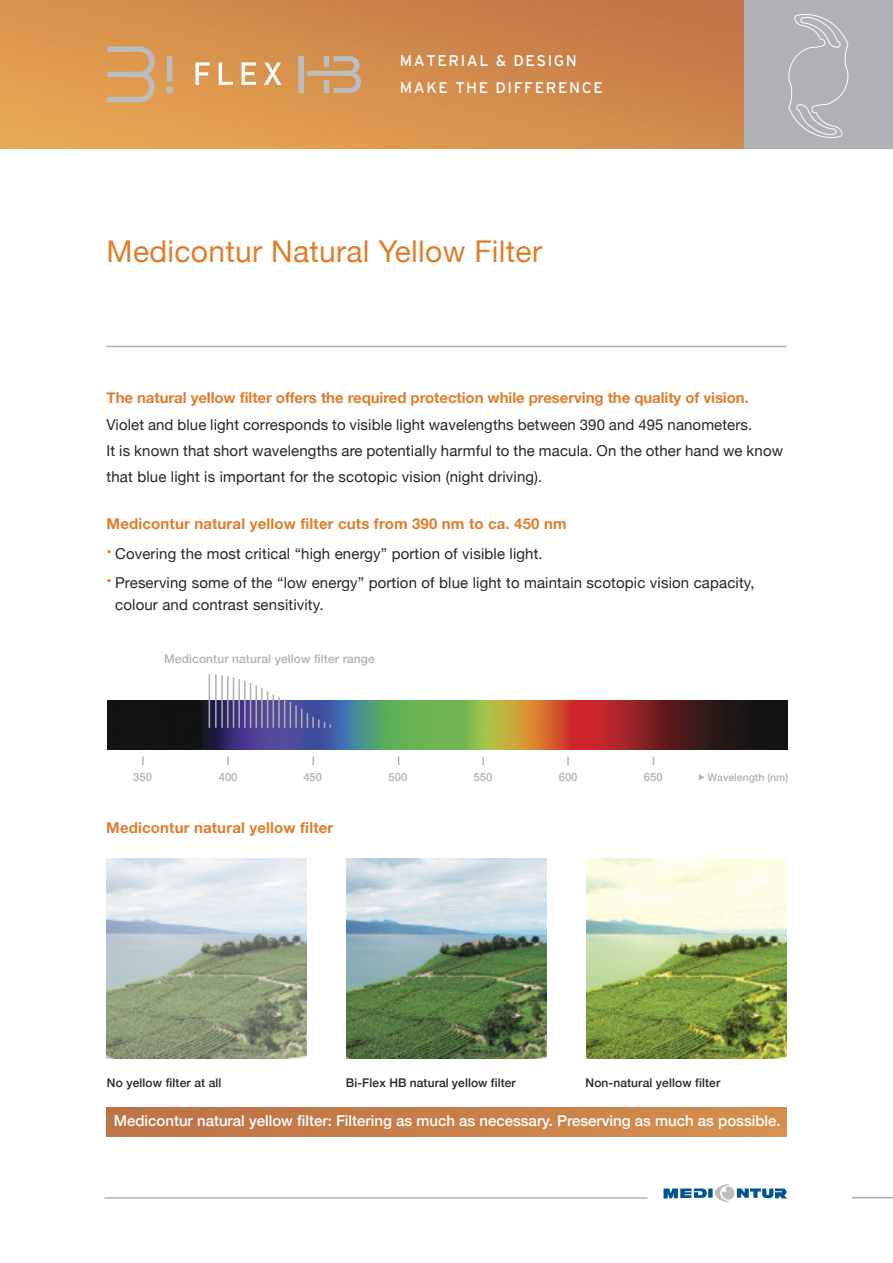
<style>
.page{position:relative;width:893px;height:1263px;background:#fff}
.page>*{position:absolute;margin:0;border:0;box-sizing:border-box;transform-origin:0 0}
.t1{font:30px "Helvetica Neue";letter-spacing:.01em;color:#dc7f2f}
.t2{font:15.45px/26.7px "Interstate";letter-spacing:.1em;color:#fff}
.t3{font:15px/26.2px "Helvetica Neue";letter-spacing:.01em;color:#272627}
.t4{font:700 15px "Helvetica Neue";letter-spacing:-.005em;color:#dc7f2f}
.t5{font:500 15px "Helvetica Neue";color:#fff}
.t6{font:500 12px "Helvetica Neue";letter-spacing:.01em;color:#272627}
.t7{font:500 12px "Helvetica Neue";letter-spacing:.01em;color:#afb1b4}
.t8{font:500 11.25px "Helvetica Neue";color:#afb1b4}
.t9{font:500 10.5px "Helvetica Neue";color:#afb1b4}
.s1{color:#dc7f2f}
</style>
<div class="page">
<svg style="left:663px;top:1184px;width:124px;height:18px"></svg>
<hr style="left:105px;top:1197px;width:542px;height:2px;background:#afb1b4">
<hr style="left:852px;top:1197px;width:41px;height:1px;background:#afb1b4">
<img style="left:0;top:0;width:744px;height:149px">
<div style="left:744px;top:0;width:149px;height:149px;background:#afb1b4"></div>
<svg style="left:788px;top:14px;width:60px;height:124px"></svg>
<div style="left:166px;top:86px;width:7px;height:8px;background:#bcbdc0;border-radius:50%"></div>
<div style="left:167px;top:56px;width:5px;height:26px;background:#bcbdc0"></div>
<svg style="left:107px;top:46px;width:48px;height:56px;background:#d3a574"></svg>
<svg style="left:195px;top:62px;width:15px;height:23px"></svg>
<svg style="left:219px;top:62px;width:14px;height:23px"></svg>
<svg style="left:242px;top:62px;width:14px;height:23px"></svg>
<svg style="left:264px;top:62px;width:17px;height:23px"></svg>
<svg style="left:299px;top:56px;width:62px;height:37px;background:#cba27b"></svg>
<hr style="left:106px;top:346px;width:681px;height:1px;background:#afb1b4">
<img style="left:107px;top:859px;width:200px;height:199px">
<img style="left:347px;top:859px;width:200px;height:199px">
<img style="left:587px;top:859px;width:199px;height:199px">
<img style="left:107px;top:700px;width:680px;height:50px">
<svg style="left:227px;top:757px;width:2px;height:8px"></svg>
<svg style="left:567px;top:757px;width:2px;height:8px"></svg>
<svg style="left:312px;top:757px;width:2px;height:8px"></svg>
<svg style="left:142px;top:757px;width:2px;height:8px"></svg>
<svg style="left:482px;top:757px;width:2px;height:8px"></svg>
<hr style="left:215px;top:675px;width:2px;height:53px;background:#afb1b4">
<hr style="left:221px;top:675px;width:2px;height:53px;background:#afb1b4">
<hr style="left:227px;top:676px;width:2px;height:52px;background:#afb1b4">
<hr style="left:209px;top:674px;width:1px;height:54px;background:#afb1b4">
<hr style="left:233px;top:677px;width:1px;height:51px;background:#afb1b4">
<hr style="left:238px;top:679px;width:2px;height:49px;background:#afb1b4">
<hr style="left:244px;top:681px;width:2px;height:47px;background:#afb1b4">
<hr style="left:250px;top:683px;width:1px;height:45px;background:#afb1b4">
<hr style="left:255px;top:685px;width:2px;height:43px;background:#afb1b4">
<hr style="left:261px;top:688px;width:2px;height:40px;background:#afb1b4">
<hr style="left:267px;top:691px;width:1px;height:37px;background:#afb1b4">
<hr style="left:273px;top:694px;width:1px;height:34px;background:#afb1b4">
<hr style="left:278px;top:697px;width:2px;height:31px;background:#afb1b4">
<svg style="left:284px;top:699px;width:7px;height:29px"></svg>
<hr style="left:295px;top:705px;width:2px;height:23px;background:#afb1b4">
<svg style="left:301px;top:709px;width:30px;height:19px"></svg>
<img style="left:106px;top:1107px;width:681px;height:29px">
<p class="t2" style="left:400px;top:48px;width:204px">MATERIAL &amp; DESIGN<br>MAKE THE DIFFERENCE</p>
<h1 class="t1" style="left:107px;top:234px;width:437px">Medicontur Natural Yellow Filter</h1>
<p class="t4" style="left:107px;top:389px;width:644px">The natural yellow filter offers the required protection while preserving the quality of vision.</p>
<p class="t3" style="left:107px;top:411px;width:678px">Violet and blue light corresponds to visible light wavelengths between 390 and 495 nanometers.<br>It is known that short wavelengths are potentially harmful to the macula. On the other hand we know that blue light is important for the scotopic vision (night driving).</p>
<p class="t4" style="left:107px;top:515px;width:462px">Medicontur natural yellow filter cuts from 390 nm to ca. 450 nm</p>
<p class="t3" style="left:107px;top:540px;width:438px"><span class="s1">•</span> Covering the most critical “high energy” portion of visible light.</p>
<p class="t3" style="left:115px;top:571px;width:641px;line-height:22.4px;text-indent:-9px"><span class="s1">•</span> Preserving some of the “low energy” portion of blue light to maintain scotopic vision capacity, colour and contrast sensitivity.</p>
<p class="t7" style="left:164px;top:652px;width:212px">Medicontur natural yellow filter range</p>
<p class="t8" style="left:133px;top:770px;width:20px">350</p>
<p class="t8" style="left:219px;top:770px;width:20px">400</p>
<p class="t8" style="left:303px;top:770px;width:20px">450</p>
<p class="t8" style="left:388px;top:770px;width:20px">500</p>
<p class="t8" style="left:474px;top:770px;width:20px">550</p>
<p class="t8" style="left:559px;top:770px;width:20px">600</p>
<p class="t8" style="left:644px;top:770px;width:20px">650</p>
<p class="t9" style="left:698px;top:770px;width:92px">◆ Wavelength (nm)</p>
<p class="t4" style="left:106px;top:818px;width:229px">Medicontur natural yellow filter</p>
<p class="t6" style="left:107px;top:1075px;width:116px">No yellow filter at all</p>
<p class="t6" style="left:346px;top:1075px;width:171px">Bi-Flex HB natural yellow filter</p>
<p class="t6" style="left:586px;top:1075px;width:136px">Non-natural yellow filter</p>
<p class="t5" style="left:114px;top:1112px;width:669px">Medicontur natural yellow filter: Filtering as much as necessary. Preserving as much as possible.</p>
</div>
